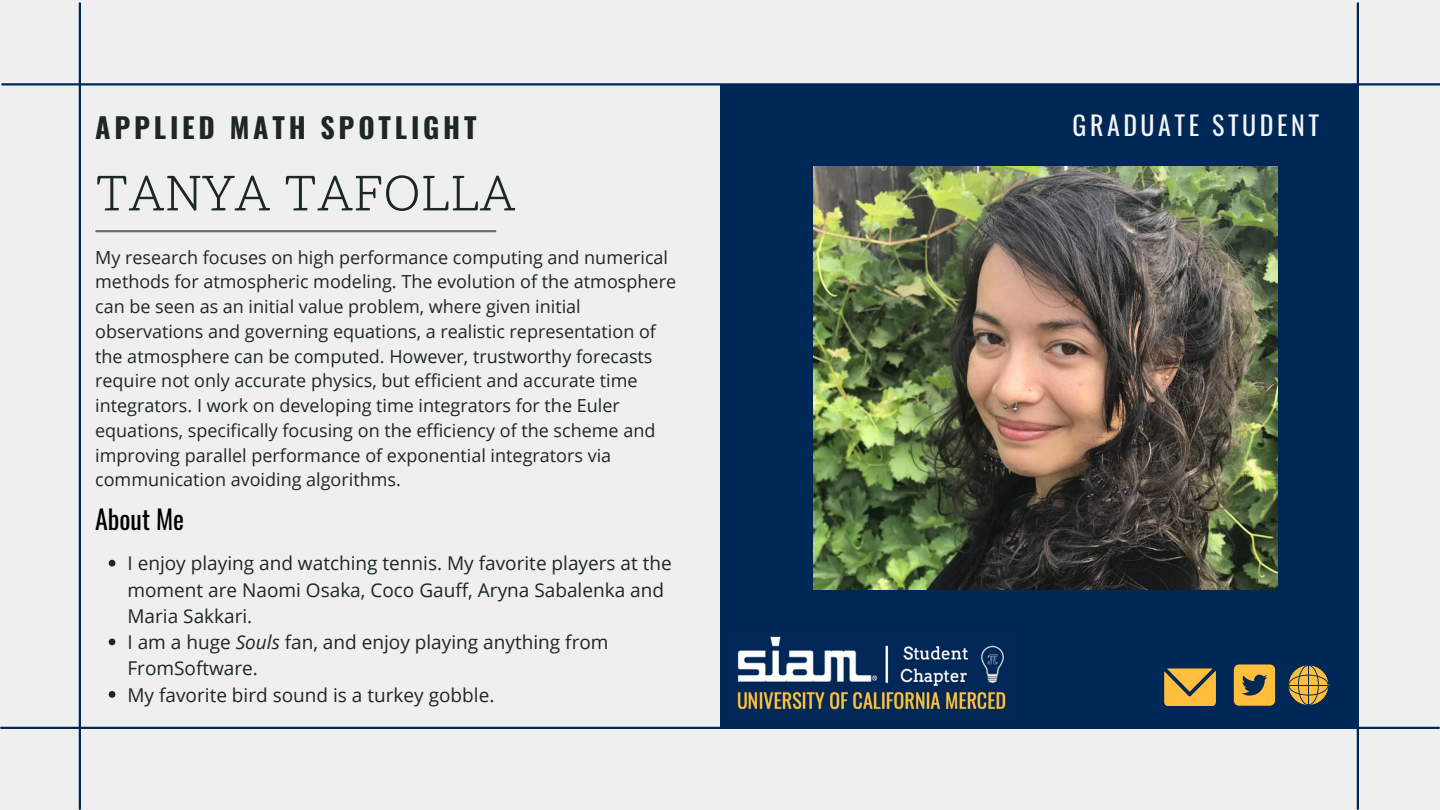
<style>
.page{position:relative;width:1440px;height:810px;background:#efefef}
.page>*{position:absolute;margin:0;border:0;box-sizing:border-box;transform-origin:0 0}
.t1{font:53.6px "Scope One";color:#1c2726}
.t2{font:700 28px "Oswald";letter-spacing:.135em;color:#1c2726}
.t3{font:26px "Oswald";letter-spacing:.135em;color:#f4f4f4}
.t4{font:26px "Oswald";color:#000}
.t5{font:19px/26.2px "Open Sans";color:#1c2726}
.t6{font:18px/24.8px "Open Sans";color:#1c2726}
.s1{font-style:italic}
</style>
<div class="page">
<hr style="left:2px;top:83px;width:1438px;height:3px;background:#002856">
<hr style="left:1357px;top:3px;width:2px;height:806px;background:#002856">
<hr style="left:1px;top:727px;width:1438px;height:2px;background:#002856">
<div style="left:720px;top:86px;width:639px;height:643px;background:#002856"></div>
<hr style="left:79px;top:3px;width:2px;height:806px;background:#002856">
<img style="left:813px;top:166px;width:465px;height:424px">
<hr style="left:96px;top:230px;width:399px;height:2px;background:#61706e">
<img style="left:737px;top:636px;width:269px;height:74px">
<svg style="left:1164px;top:668px;width:52px;height:38px;background:#d7a73f"></svg>
<svg style="left:1288px;top:665px;width:41px;height:41px"></svg>
<hr style="left:1308px;top:665px;width:1px;height:40px;background:#002856">
<hr style="left:1289px;top:685px;width:39px;height:1px;background:#002856">
<svg style="left:1234px;top:664px;width:41px;height:42px"></svg>
<svg style="left:109px;top:560px;width:6px;height:7px"></svg>
<svg style="left:109px;top:639px;width:6px;height:6px"></svg>
<svg style="left:109px;top:691px;width:6px;height:7px"></svg>
<p class="t2" style="left:95px;top:106px;width:383px">APPLIED MATH SPOTLIGHT</p>
<p class="t3" style="left:1073px;top:105px;width:248px">GRADUATE STUDENT</p>
<p class="t1" style="left:95px;top:161px;width:422px">TANYA TAFOLLA</p>
<p class="t6" style="left:95px;top:244px;width:582px">My research focuses on high performance computing and numerical methods for atmospheric modeling. The evolution of the atmosphere can be seen as an initial value problem, where given initial observations and governing equations, a realistic representation of the atmosphere can be computed. However, trustworthy forecasts require not only accurate physics, but efficient and accurate time integrators. I work on developing time integrators for the Euler equations, specifically focusing on the efficiency of the scheme and improving parallel performance of exponential integrators via communication avoiding algorithms.</p>
<p class="t4" style="left:95px;top:499px;width:90px">About Me</p>
<p class="t5" style="left:127px;top:550px;width:546px">I enjoy playing and watching tennis. My favorite players at the moment are Naomi Osaka, Coco Gauff, Aryna Sabalenka and<br>Maria Sakkari.</p>
<p class="t5" style="left:127px;top:629px;width:483px">I am a huge <span class="s1">Souls</span> fan, and enjoy playing anything from<br>FromSoftware.</p>
<p class="t5" style="left:127px;top:681px;width:368px">My favorite bird sound is a turkey gobble.</p>
</div>
